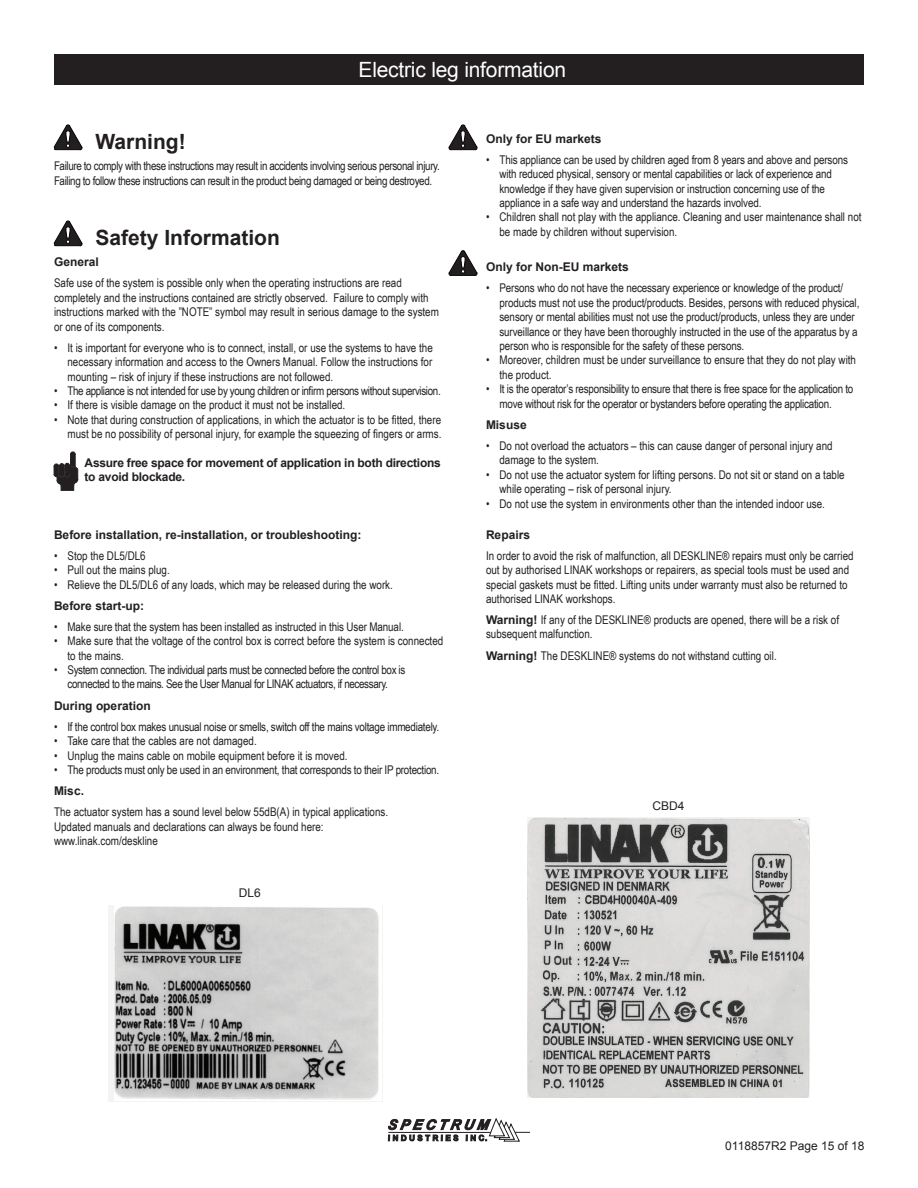
<style>
.page{position:relative;width:918px;height:1188px;background:#fff}
.page>*{position:absolute;margin:0;border:0;box-sizing:border-box;transform-origin:0 0}
.t1{font:700 21px "Arial";color:#231f20}
.t2{font:21px "Arial";letter-spacing:-.01em;color:#fff}
.t3{font:12px/14.4px "Arial Narrow";color:#231f20}
.t4{font:12px/14.4px "Arial Narrow";letter-spacing:-.03em;color:#231f20}
.t5{font:12px/14.4px "Arial Narrow";letter-spacing:-.02em;color:#231f20}
.t6{font:700 12px "Arial";color:#231f20}
.t7{font:700 12px/14.4px "Arial";letter-spacing:-.02em;color:#231f20}
.t8{font:12px "Arial";color:#231f20}
.s1{font-family:"Arial";font-weight:700}
</style>
<div class="page">
<svg style="left:388px;top:1118px;width:142px;height:24px"></svg>
<div style="left:54px;top:54px;width:810px;height:30px;background:#231f20"></div>
<img style="left:114px;top:906px;width:265px;height:194px">
<img style="left:527px;top:817px;width:283px;height:281px">
<svg style="left:54px;top:452px;width:24px;height:38px"></svg>
<svg style="left:54px;top:125px;width:28px;height:25px"></svg>
<svg style="left:54px;top:221px;width:28px;height:25px"></svg>
<svg style="left:449px;top:125px;width:28px;height:25px"></svg>
<svg style="left:449px;top:251px;width:28px;height:25px"></svg>
<h1 class="t2" style="left:359px;top:56px;width:209px">Electric leg information</h1>
<h1 class="t1" style="left:96px;top:128px;width:92px">Warning!</h1>
<p class="t4" style="left:54px;top:158px;width:387px">Failure to comply with these instructions may result in accidents involving serious personal injury.<br>Failing to follow these instructions can result in the product being damaged or being destroyed.</p>
<h1 class="t1" style="left:96px;top:224px;width:186px">Safety Information</h1>
<p class="t6" style="left:54px;top:254px;width:46px">General</p>
<p class="t3" style="left:54px;top:276px;width:386px">Safe use of the system is possible only when the operating instructions are read completely and the instructions contained are strictly observed. Failure to comply with instructions marked with the ”NOTE” symbol may result in serious damage to the system or one of its components.</p>
<p class="t3" style="left:68px;top:340px;width:367px;text-align:justify;text-indent:-14px">• It is important for everyone who is to connect, install, or use the systems to have the necessary information and access to the Owners Manual. Follow the instructions for mounting – risk of injury if these instructions are not followed.</p>
<p class="t4" style="left:54px;top:383px;width:388px">• The appliance is not intended for use by young children or infirm persons without supervision.</p>
<p class="t3" style="left:54px;top:398px;width:293px">• If there is visible damage on the product it must not be installed.</p>
<p class="t3" style="left:54px;top:412px;width:389px;text-align:right">• Note that during construction of applications, in which the actuator is to be fitted, there must be no possibility of personal injury, for example the squeezing of fingers or arms.</p>
<p class="t7" style="left:85px;top:456px;width:358px">Assure free space for movement of application in both directions to avoid blockade.</p>
<p class="t6" style="left:54px;top:526px;width:309px">Before installation, re-installation, or troubleshooting:</p>
<p class="t3" style="left:54px;top:548px;width:93px">• Stop the DL5/DL6</p>
<p class="t3" style="left:54px;top:562px;width:117px">• Pull out the mains plug.</p>
<p class="t3" style="left:54px;top:577px;width:340px">• Relieve the DL5/DL6 of any loads, which may be released during the work.</p>
<p class="t6" style="left:54px;top:598px;width:92px">Before start-up:</p>
<p class="t3" style="left:54px;top:619px;width:351px">• Make sure that the system has been installed as instructed in this User Manual.</p>
<p class="t3" style="left:68px;top:633px;width:377px;text-indent:-14px">• Make sure that the voltage of the control box is correct before the system is connected to the mains.</p>
<p class="t4" style="left:54px;top:662px;width:353px;text-align:center">• System connection. The individual parts must be connected before the control box is connected to the mains. See the User Manual for LINAK actuators, if necessary.</p>
<p class="t6" style="left:54px;top:697px;width:98px">During operation</p>
<p class="t5" style="left:54px;top:719px;width:387px">• If the control box makes unusual noise or smells, switch off the mains voltage immediately.</p>
<p class="t3" style="left:54px;top:733px;width:204px">• Take care that the cables are not damaged.</p>
<p class="t3" style="left:54px;top:748px;width:295px">• Unplug the mains cable on mobile equipment before it is moved.</p>
<p class="t5" style="left:54px;top:762px;width:387px">• The products must only be used in an environment, that corresponds to their IP protection.</p>
<p class="t6" style="left:54px;top:783px;width:32px">Misc.</p>
<p class="t3" style="left:54px;top:804px;width:336px">The actuator system has a sound level below 55dB(A) in typical applications.<br>Updated manuals and declarations can always be found here: www.linak.com/deskline</p>
<p class="t8" style="left:239px;top:885px;width:24px">DL6</p>
<p class="t6" style="left:486px;top:130px;width:117px">Only for EU markets</p>
<p class="t3" style="left:500px;top:152px;width:350px;text-indent:-14px">• This appliance can be used by children aged from 8 years and above and persons with reduced physical, sensory or mental capabilities or lack of experience and knowledge if they have given supervision or instruction concerning use of the appliance in a safe way and understand the hazards involved.</p>
<p class="t3" style="left:500px;top:210px;width:364px;text-indent:-14px">• Children shall not play with the appliance. Cleaning and user maintenance shall not be made by children without supervision.</p>
<p class="t6" style="left:486px;top:259px;width:144px">Only for Non-EU markets</p>
<p class="t3" style="left:500px;top:281px;width:361px;text-indent:-14px">• Persons who do not have the necessary experience or knowledge of the product/ products must not use the product/products. Besides, persons with reduced physical, sensory or mental abilities must not use the product/products, unless they are under surveillance or they have been thoroughly instructed in the use of the apparatus by a person who is responsible for the safety of these persons.</p>
<p class="t3" style="left:500px;top:353px;width:358px;text-indent:-14px">• Moreover, children must be under surveillance to ensure that they do not play with the product.</p>
<p class="t5" style="left:500px;top:381px;width:355px;text-indent:-14px">• It is the operator’s responsibility to ensure that there is free space for the application to move without risk for the operator or bystanders before operating the application.</p>
<p class="t6" style="left:486px;top:417px;width:42px">Misuse</p>
<p class="t3" style="left:500px;top:438px;width:335px;text-indent:-14px">• Do not overload the actuators – this can cause danger of personal injury and damage to the system.</p>
<p class="t3" style="left:500px;top:467px;width:347px;text-indent:-14px">• Do not use the actuator system for lifting persons. Do not sit or stand on a table while operating – risk of personal injury.</p>
<p class="t3" style="left:486px;top:496px;width:340px">• Do not use the system in environments other than the intended indoor use.</p>
<p class="t6" style="left:486px;top:526px;width:46px">Repairs</p>
<p class="t3" style="left:486px;top:548px;width:369px">In order to avoid the risk of malfunction, all DESKLINE® repairs must only be carried out by authorised LINAK workshops or repairers, as special tools must be used and special gaskets must be fitted. Lifting units under warranty must also be returned to authorised LINAK workshops.</p>
<p class="t3" style="left:486px;top:612px;width:355px"><span class="s1">Warning!</span> If any of the DESKLINE® products are opened, there will be a risk of subsequent malfunction.</p>
<p class="t3" style="left:486px;top:648px;width:292px"><span class="s1">Warning!</span> The DESKLINE® systems do not withstand cutting oil.</p>
<p class="t8" style="left:653px;top:798px;width:34px">CBD4</p>
<p class="t8" style="left:725px;top:1138px;width:141px">0118857R2 Page 15 of 18</p>
</div>
